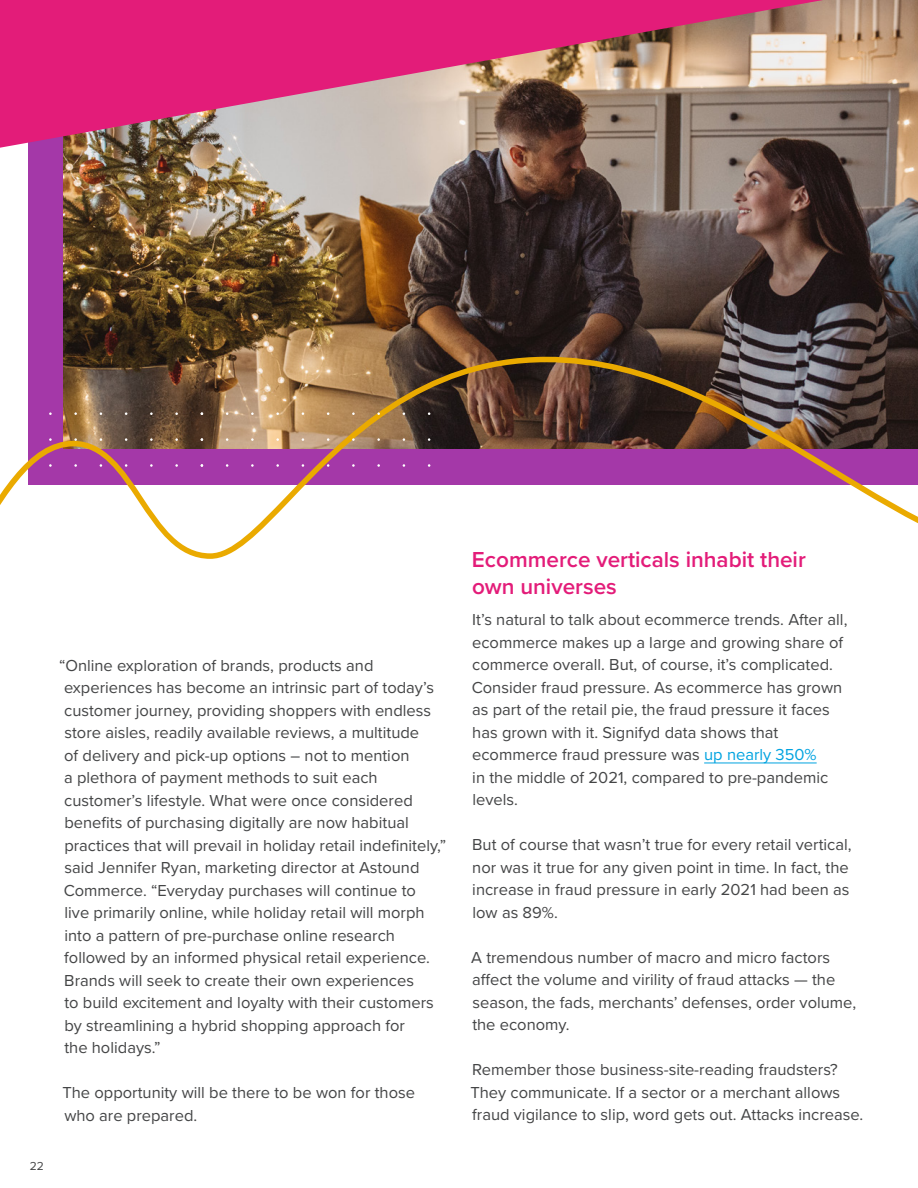
<style>
.page{position:relative;width:918px;height:1188px;background:#fff}
.page>*{position:absolute;margin:0;border:0;box-sizing:border-box;transform-origin:0 0}
.t1{font:600 22.5px/27px "Proxima Nova";color:#e31c79}
.t2{font:16.5px/22.5px "Proxima Nova";color:#444546}
.t3{font:12px "Proxima Nova";color:#444546}
.s1{color:#00a3e0}
</style>
<div class="page">
<div style="left:28px;top:106px;width:890px;height:379px;background:#a438a8"></div>
<img style="left:64px;top:0;width:854px;height:357px">
<svg style="left:0;top:0;width:823px;height:148px;background:#c6597f"></svg>
<svg style="left:0;top:357px;width:918px;height:407px"></svg>
<p class="t3" style="left:30px;top:1157px;width:16px">22</p>
<p class="t2" style="left:59px;top:653px;width:389px">“Online exploration of brands, products and experiences has become an intrinsic part of today’s customer journey, providing shoppers with endless store aisles, readily available reviews, a multitude<br>of delivery and pick-up options – not to mention<br>a plethora of payment methods to suit each customer’s lifestyle. What were once considered benefits of purchasing digitally are now habitual practices that will prevail in holiday retail indefinitely,” said Jennifer Ryan, marketing director at Astound Commerce. “Everyday purchases will continue to<br>live primarily online, while holiday retail will morph into a pattern of pre-purchase online research followed by an informed physical retail experience.<br>Brands will seek to create their own experiences<br>to build excitement and loyalty with their customers by streamlining a hybrid shopping approach for<br>the holidays.”</p>
<p class="t2" style="left:62px;top:1081px;width:354px">The opportunity will be there to be won for those who are prepared.</p>
<h1 class="t1" style="left:472px;top:546px;width:335px">Ecommerce verticals inhabit their own universes</h1>
<p class="t2" style="left:472px;top:608px;width:377px">It’s natural to talk about ecommerce trends. After all, ecommerce makes up a large and growing share of commerce overall. But, of course, it’s complicated.<br>Consider fraud pressure. As ecommerce has grown as part of the retail pie, the fraud pressure it faces has grown with it. Signifyd data shows that ecommerce fraud pressure was <span class="s1">up nearly 350%<br></span>in the middle of 2021, compared to pre-pandemic levels.</p>
<p class="t2" style="left:472px;top:833px;width:381px">But of course that wasn’t true for every retail vertical, nor was it true for any given point in time. In fact, the increase in fraud pressure in early 2021 had been as low as 89%.</p>
<p class="t2" style="left:471px;top:945px;width:387px">A tremendous number of macro and micro factors affect the volume and virility of fraud attacks — the season, the fads, merchants’ defenses, order volume, the economy.</p>
<p class="t2" style="left:470px;top:1058px;width:395px">Remember those business-site-reading fraudsters?<br>They communicate. If a sector or a merchant allows fraud vigilance to slip, word gets out. Attacks increase.</p>
</div>
